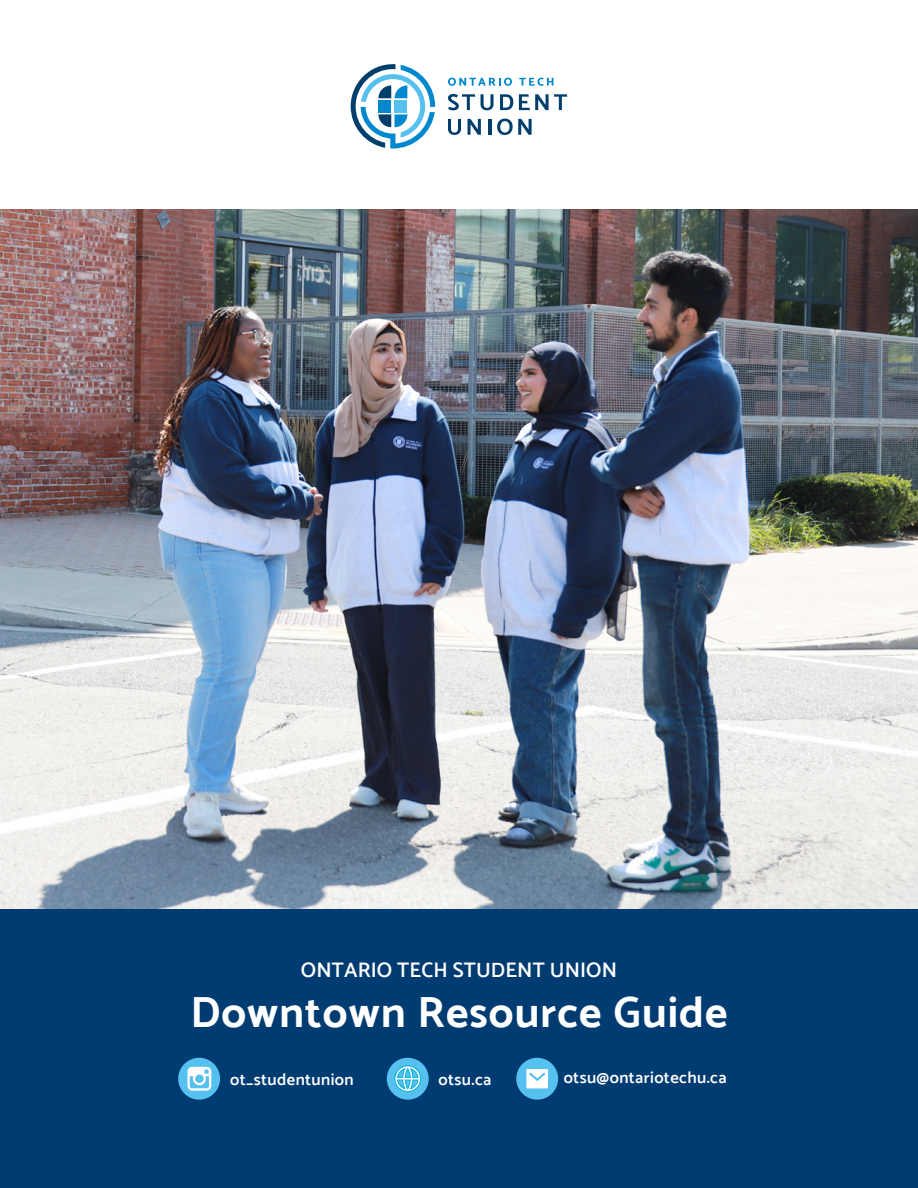
<style>
.page{position:relative;width:918px;height:1188px;background:#fff}
.page>*{position:absolute;margin:0;border:0;box-sizing:border-box;transform-origin:0 0}
.t1{font:700 43.5px "Catamaran";letter-spacing:.025em;color:#fff}
.t2{font:600 21px "Catamaran";letter-spacing:.005em;color:#fff}
.t3{font:600 16.5px "Catamaran";letter-spacing:.025em;color:#fff}
</style>
<div class="page">
<img style="left:0;top:210px;width:918px;height:702px">
<div style="left:1px;top:909px;width:917px;height:279px;background:#003c71"></div>
<svg style="left:351px;top:64px;width:84px;height:85px"></svg>
<div style="left:395px;top:100px;width:12px;height:13px;background:#56c0ee"></div>
<svg style="left:448px;top:94px;width:27px;height:16px"></svg>
<svg style="left:481px;top:94px;width:13px;height:16px"></svg>
<svg style="left:500px;top:94px;width:13px;height:16px"></svg>
<svg style="left:519px;top:94px;width:48px;height:16px"></svg>
<svg style="left:448px;top:119px;width:13px;height:16px"></svg>
<svg style="left:468px;top:119px;width:13px;height:16px"></svg>
<hr style="left:488px;top:119px;width:3px;height:16px;background:#003e6b">
<svg style="left:497px;top:119px;width:35px;height:16px"></svg>
<svg style="left:448px;top:78px;width:64px;height:8px"></svg>
<svg style="left:519px;top:78px;width:34px;height:8px"></svg>
<div style="left:516px;top:1058px;width:42px;height:42px;background:#56c0ee;border-radius:50%"></div>
<svg style="left:526px;top:1069px;width:22px;height:19px"></svg>
<div style="left:178px;top:1058px;width:42px;height:42px;background:#56c0ee;border-radius:50%"></div>
<svg style="left:187px;top:1067px;width:24px;height:24px"></svg>
<div style="left:387px;top:1058px;width:42px;height:42px;background:#56c0ee;border-radius:50%"></div>
<svg style="left:395px;top:1066px;width:26px;height:26px"></svg>
<p class="t2" style="left:301px;top:958px;width:318px">ONTARIO TECH STUDENT UNION</p>
<h1 class="t1" style="left:190px;top:986px;width:539px">Downtown Resource Guide</h1>
<p class="t3" style="left:230px;top:1070px;width:125px">ot_studentunion</p>
<p class="t3" style="left:439px;top:1070px;width:54px">otsu.ca</p>
<p class="t3" style="left:564px;top:1068px;width:164px">otsu@ontariotechu.ca</p>
</div>
